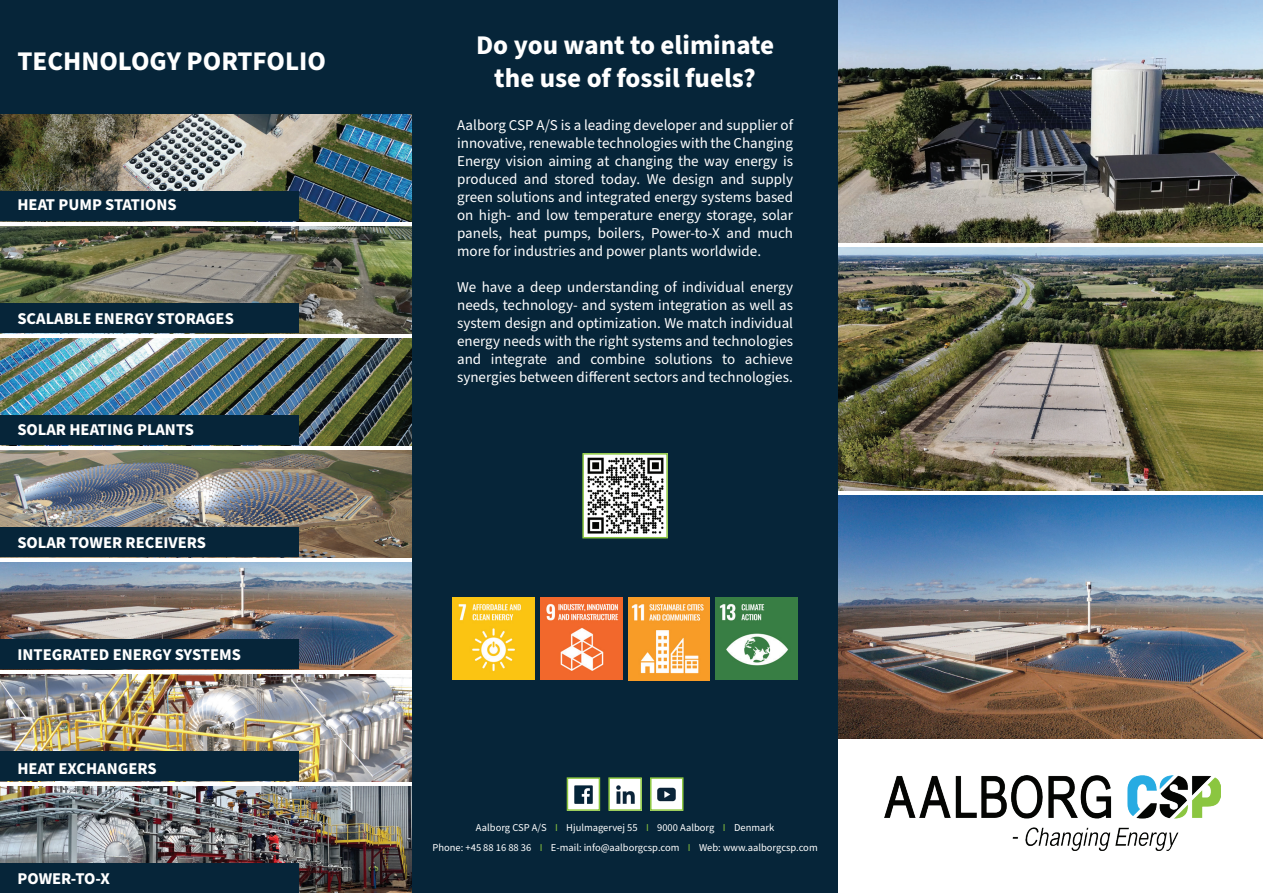
<style>
.page{position:relative;width:1263px;height:893px;background:#fff}
.page>*{position:absolute;margin:0;border:0;box-sizing:border-box;transform-origin:0 0}
.t1{font:700 27px/32.4px "Source Sans Pro";color:#fff;text-align:center}
.t2{font:700 16.5px "Source Sans Pro";color:#fff}
.t3{font:15px/18px "Source Sans Pro";color:#fff;text-align:justify}
.t4{font:10.5px/19.5px "Source Sans Pro";color:#fff;text-align:center}
.s1{color:#8bc63e}
</style>
<div class="page">
<div style="left:0;top:0;width:412px;height:115px;background:#062539"></div>
<img style="left:0;top:115px;width:412px;height:106px">
<img style="left:0;top:227px;width:412px;height:106px">
<img style="left:0;top:339px;width:412px;height:106px">
<img style="left:0;top:451px;width:412px;height:106px">
<img style="left:0;top:563px;width:412px;height:106px">
<img style="left:0;top:675px;width:412px;height:106px">
<img style="left:0;top:787px;width:412px;height:106px">
<div style="left:0;top:191px;width:299px;height:30px;background:#062539"></div>
<div style="left:0;top:303px;width:299px;height:30px;background:#062539"></div>
<div style="left:0;top:415px;width:299px;height:30px;background:#062539"></div>
<div style="left:0;top:527px;width:299px;height:30px;background:#062539"></div>
<div style="left:0;top:639px;width:299px;height:30px;background:#062539"></div>
<div style="left:0;top:751px;width:299px;height:30px;background:#062539"></div>
<div style="left:0;top:863px;width:299px;height:30px;background:#062539"></div>
<img style="left:838px;top:0;width:425px;height:242px">
<img style="left:884px;top:775px;width:336px;height:75px">
<img style="left:838px;top:248px;width:425px;height:242px">
<img style="left:838px;top:496px;width:425px;height:242px">
<div style="left:412px;top:0;width:426px;height:893px;background:#062539"></div>
<img style="left:570px;top:780px;width:27px;height:28px">
<div style="left:567px;top:777px;width:33px;height:34px;border:2px solid #8bc63e"></div>
<img style="left:611px;top:780px;width:28px;height:28px">
<div style="left:608px;top:777px;width:34px;height:34px;border:2px solid #8bc63e"></div>
<img style="left:653px;top:780px;width:27px;height:28px">
<div style="left:650px;top:777px;width:33px;height:34px;border:2px solid #8bc63e"></div>
<img style="left:453px;top:598px;width:81px;height:82px">
<img style="left:628px;top:598px;width:82px;height:82px">
<img style="left:540px;top:598px;width:82px;height:82px">
<img style="left:716px;top:598px;width:82px;height:82px">
<img style="left:585px;top:456px;width:80px;height:79px">
<div style="left:582px;top:453px;width:86px;height:85px;border:2px solid #8bc63e"></div>
<h1 class="t1" style="left:17px;top:46px;width:310px">TECHNOLOGY PORTFOLIO</h1>
<p class="t2" style="left:17px;top:194px;width:161px">HEAT PUMP STATIONS</p>
<p class="t2" style="left:17px;top:307px;width:218px">SCALABLE ENERGY STORAGES</p>
<p class="t2" style="left:17px;top:418px;width:178px">SOLAR HEATING PLANTS</p>
<p class="t2" style="left:17px;top:531px;width:190px">SOLAR TOWER RECEIVERS</p>
<p class="t2" style="left:17px;top:643px;width:225px">INTEGRATED ENERGY SYSTEMS</p>
<p class="t2" style="left:17px;top:757px;width:141px">HEAT EXCHANGERS</p>
<p class="t2" style="left:17px;top:867px;width:94px">POWER-TO-X</p>
<h1 class="t1" style="left:476px;top:30px;width:300px">Do you want to eliminate the use of fossil fuels?</h1>
<p class="t3" style="left:457px;top:117px;width:337px">Aalborg CSP A/S is a leading developer and supplier of innovative, renewable technologies with the Changing Energy vision aiming at changing the way energy is produced and stored today. We design and supply green solutions and integrated energy systems based on high- and low temperature energy storage, solar panels, heat pumps, boilers, Power-to-X and much more for industries and power plants worldwide.</p>
<p class="t3" style="left:457px;top:279px;width:337px">We have a deep understanding of individual energy needs, technology- and system integration as well as system design and optimization. We match individual energy needs with the right systems and technologies and integrate and combine solutions to achieve synergies between different sectors and technologies.</p>
<p class="t4" style="left:432px;top:818px;width:387px">Aalborg CSP A/S <span class="s1">I</span> Hjulmagervej 55 <span class="s1">I</span> 9000 Aalborg <span class="s1">I</span> Denmark<br>Phone: +45 88 16 88 36 <span class="s1">I</span> E-mail: info@aalborgcsp.com <span class="s1">I</span> Web: www.aalborgcsp.com</p>
</div>
